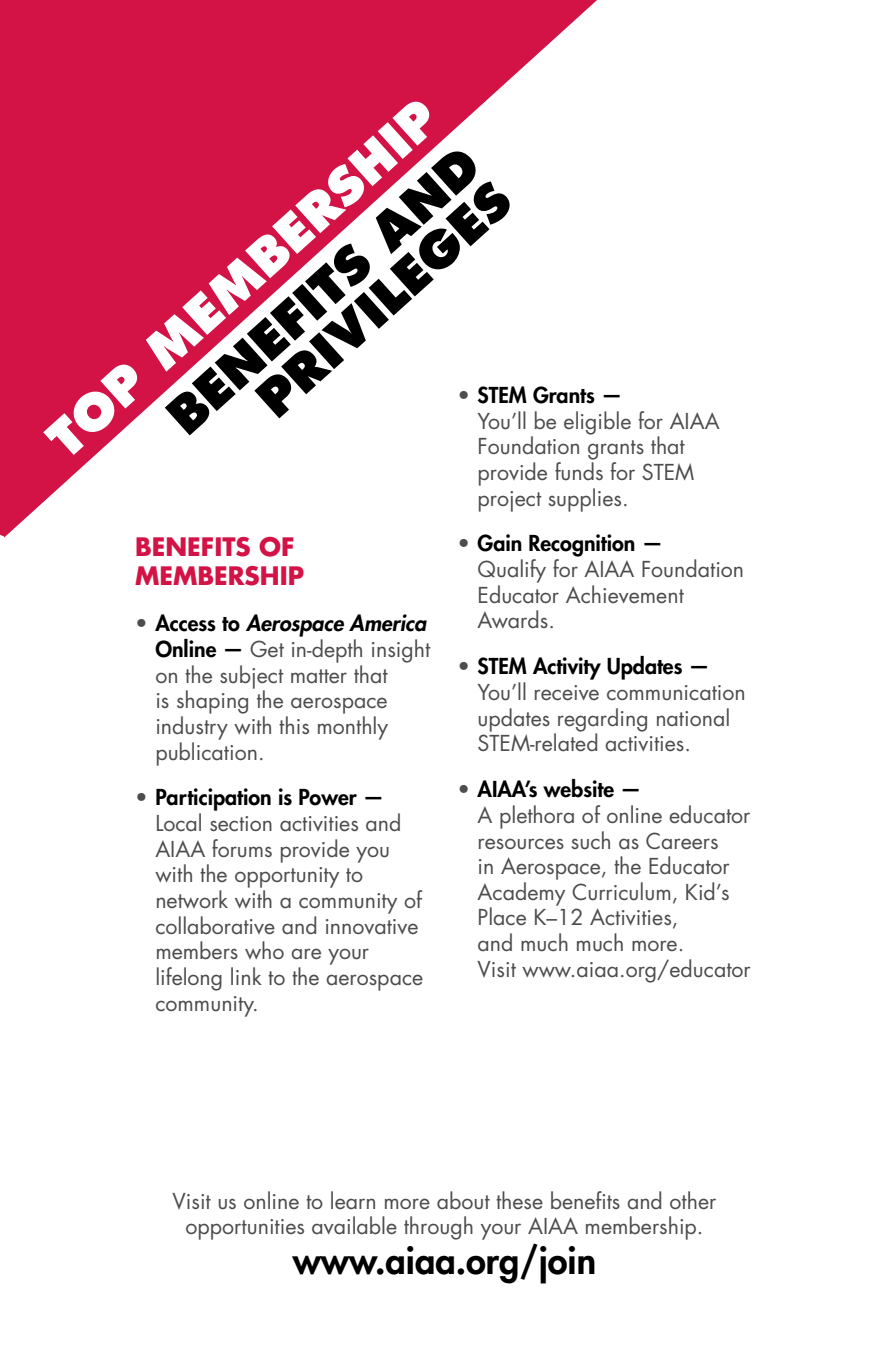
<style>
.page{position:relative;width:878px;height:1357px;background:#fff}
.page>*{position:absolute;margin:0;border:0;box-sizing:border-box;transform-origin:0 0}
.t1{font:800 49.5px/47.2px "Futura Std";color:#000;text-align:right}
.t2{font:800 49.5px "Futura Std";color:#fff}
.t3{font:800 36px "Futura Std";color:#000}
.t4{font:700 24.75px/29.7px "Futura Std";color:#d31245}
.t5{font:21.38px/25.7px "Futura Std";color:#4d4d4f}
.s1{font-weight:800;color:#000}
.s2{font-weight:800;font-style:italic;color:#000}
</style>
<div class="page">
<svg style="left:0;top:148px;width:2px;height:388px"></svg>
<svg style="left:2px;top:0;width:595px;height:538px;fill:#d31245"></svg>
<h1 class="t2" style="left:34px;top:423px;width:505px;rotate:-42deg">TOP MEMBERSHIP</h1>
<h1 class="t1" style="left:159px;top:406px;width:400px;rotate:-42deg">BENEFITS AND<br>PRIVILEGES</h1>
<p class="t5" style="left:477px;top:382px;width:243px;text-indent:-20px">• <span class="s1">STEM Grants —<br></span>You’ll be eligible for AIAA<br>Foundation grants that provide funds for STEM project supplies.</p>
<p class="t5" style="left:477px;top:531px;width:268px;text-indent:-20px">• <span class="s1">Gain Recognition —<br></span>Qualify for AIAA Foundation<br>Educator Achievement<br>Awards.</p>
<p class="t5" style="left:477px;top:654px;width:270px;text-indent:-20px">• <span class="s1">STEM Activity Updates —<br></span>You’ll receive communication updates regarding national<br>STEM-related activities.</p>
<p class="t5" style="left:477px;top:777px;width:274px;text-indent:-20px">• <span class="s1">AIAA’s website —<br></span>A plethora of online educator resources such as Careers<br>in Aerospace, the Educator<br>Academy Curriculum, Kid’s<br>Place K–12 Activities,<br>and much much more.<br>Visit www.aiaa.org/educator</p>
<p class="t4" style="left:135px;top:531px;width:170px">BENEFITS OF<br>MEMBERSHIP</p>
<p class="t5" style="left:155px;top:611px;width:276px;text-indent:-20px">• <span class="s1">Access to</span> <span class="s2">Aerospace America<br></span><span class="s1">Online —</span> Get in-depth insight on the subject matter that<br>is shaping the aerospace industry with this monthly publication.</p>
<p class="t5" style="left:155px;top:785px;width:269px;text-indent:-20px">• <span class="s1">Participation is Power —<br></span>Local section activities and<br>AIAA forums provide you with the opportunity to network with a community of collaborative and innovative members who are your lifelong link to the aerospace community.</p>
<p class="t5" style="left:172px;top:1188px;width:545px;text-align:center">Visit us online to learn more about these benefits and other opportunities available through your AIAA membership.</p>
<h2 class="t3" style="left:293px;top:1237px;width:305px">www.aiaa.org/join</h2>
</div>
